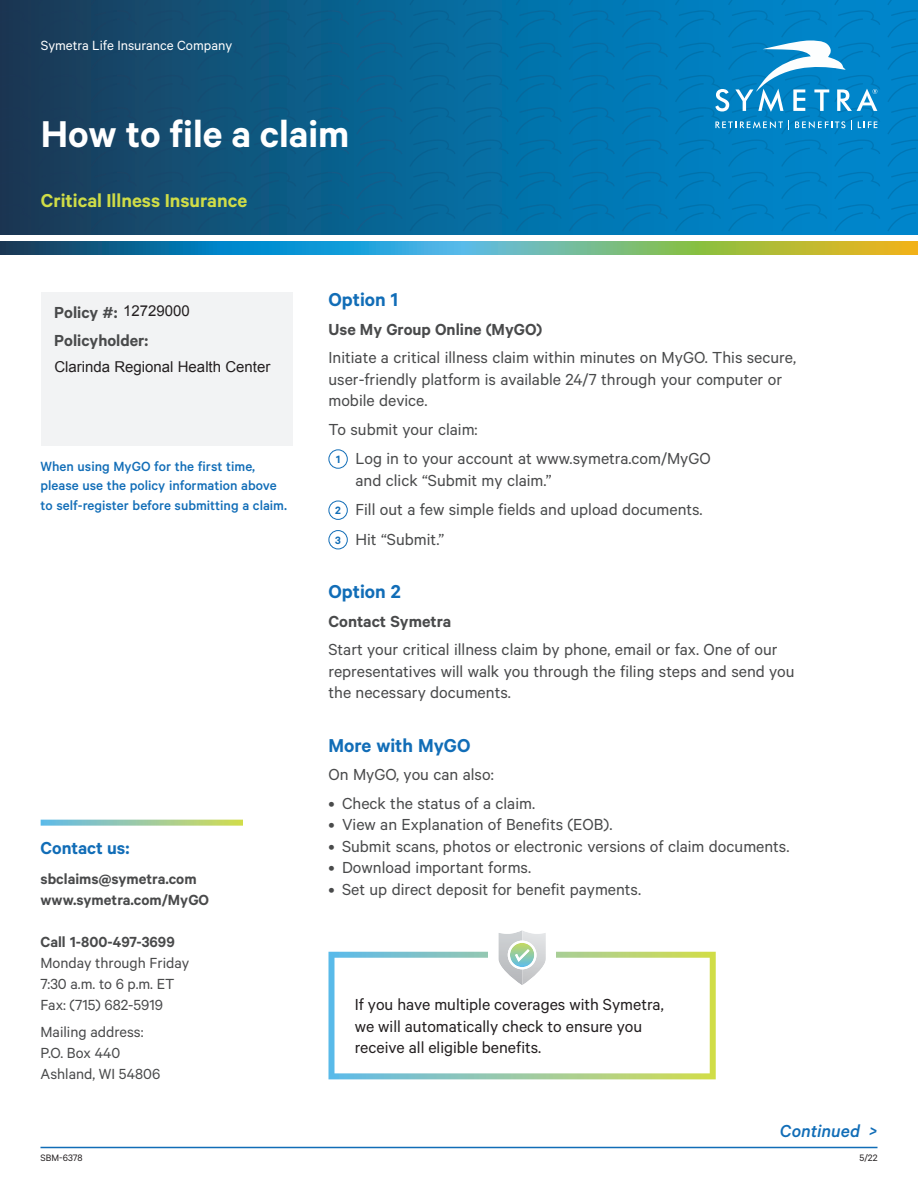
<style>
.page{position:relative;width:918px;height:1188px;background:#fff}
.page>*{position:absolute;margin:0;border:0;box-sizing:border-box;transform-origin:0 0}
.t1{font:600 42px "Calibre";color:#fff}
.t2{font:600 21px "Calibre";color:#116db7}
.t3{font:600 21px "Calibre";color:#d0dd47}
.t4{font:600 19.5px "Calibre";color:#116db7}
.t5{font:italic 500 19.5px "Calibre";color:#116db7}
.t6{font:18px/21.6px "Calibre";color:#494a4b}
.t7{font:18px/21.6px "Calibre";color:#231f20}
.t8{font:600 18px/28.3px "Calibre";color:#494a4b}
.t9{font:16.5px/21px "Calibre";color:#494a4b}
.t10{font:600 16.5px/21px "Calibre";color:#494a4b}
.t11{font:500 15px/19.5px "Calibre";color:#116db7}
.t12{font:15px "Arial";color:#231f20}
.t13{font:15px "Calibre";color:#fff}
.t14{font:10.5px "Calibre";color:#231f20}
.s1{font-weight:600;font-size:12px;color:#116db7}
</style>
<div class="page">
<div style="left:0;top:0;width:918px;height:244px;background:linear-gradient(to right,#173f5a,#0091db)"></div>
<svg style="left:0;top:107px;width:31px;height:15px"></svg>
<svg style="left:0;top:75px;width:31px;height:14px"></svg>
<div style="left:38px;top:43px;width:46px;height:91px;background:#193d5b"></div>
<div style="left:91px;top:43px;width:46px;height:91px;background:#164466"></div>
<div style="left:144px;top:43px;width:46px;height:91px;background:#164c70"></div>
<div style="left:197px;top:43px;width:46px;height:91px;background:#115379"></div>
<div style="left:250px;top:43px;width:46px;height:91px;background:#0d5a82"></div>
<div style="left:303px;top:43px;width:46px;height:91px;background:#085f8b"></div>
<div style="left:356px;top:43px;width:46px;height:91px;background:#076594"></div>
<div style="left:409px;top:43px;width:46px;height:91px;background:#076a9c"></div>
<div style="left:463px;top:43px;width:46px;height:91px;background:#076fa4"></div>
<svg style="left:516px;top:43px;width:46px;height:91px;background:#0073ab"></svg>
<svg style="left:569px;top:43px;width:46px;height:91px;background:#0076b2"></svg>
<svg style="left:622px;top:43px;width:46px;height:91px;background:#0079b7"></svg>
<svg style="left:887px;top:43px;width:31px;height:91px;background:#0083c9"></svg>
<svg style="left:0;top:43px;width:31px;height:14px"></svg>
<svg style="left:0;top:10px;width:31px;height:15px"></svg>
<div style="left:38px;top:0;width:46px;height:37px;background:#193d5b"></div>
<div style="left:91px;top:0;width:46px;height:37px;background:#164466"></div>
<div style="left:144px;top:0;width:46px;height:37px;background:#164c70"></div>
<div style="left:197px;top:0;width:46px;height:37px;background:#115379"></div>
<div style="left:250px;top:0;width:46px;height:37px;background:#0d5a82"></div>
<div style="left:303px;top:0;width:46px;height:37px;background:#085f8b"></div>
<div style="left:356px;top:0;width:46px;height:37px;background:#076594"></div>
<div style="left:409px;top:0;width:46px;height:37px;background:#076a9c"></div>
<div style="left:463px;top:0;width:46px;height:37px;background:#076fa4"></div>
<div style="left:516px;top:0;width:46px;height:37px;background:#0074ac"></div>
<svg style="left:569px;top:0;width:46px;height:37px;background:#0076b2"></svg>
<svg style="left:622px;top:0;width:46px;height:37px;background:#007ab8"></svg>
<svg style="left:887px;top:0;width:31px;height:37px"></svg>
<svg style="left:0;top:204px;width:31px;height:15px"></svg>
<svg style="left:0;top:172px;width:31px;height:14px"></svg>
<div style="left:38px;top:140px;width:46px;height:95px;background:#193d5b"></div>
<div style="left:91px;top:140px;width:46px;height:95px;background:#164466"></div>
<div style="left:144px;top:140px;width:46px;height:95px;background:#164c70"></div>
<div style="left:197px;top:140px;width:46px;height:95px;background:#115379"></div>
<div style="left:250px;top:140px;width:46px;height:95px;background:#0d5a82"></div>
<div style="left:303px;top:140px;width:46px;height:95px;background:#085f8b"></div>
<div style="left:356px;top:140px;width:46px;height:95px;background:#076594"></div>
<div style="left:409px;top:140px;width:46px;height:95px;background:#076a9c"></div>
<div style="left:463px;top:140px;width:46px;height:95px;background:#076fa4"></div>
<svg style="left:516px;top:140px;width:46px;height:95px;background:#0073ab"></svg>
<svg style="left:569px;top:140px;width:46px;height:95px;background:#0076b2"></svg>
<svg style="left:622px;top:140px;width:46px;height:95px;background:#0079b8"></svg>
<svg style="left:675px;top:140px;width:46px;height:95px;background:#007dbd"></svg>
<svg style="left:728px;top:140px;width:46px;height:95px;background:#0080c2"></svg>
<svg style="left:781px;top:140px;width:46px;height:95px;background:#0082c5"></svg>
<svg style="left:834px;top:140px;width:46px;height:95px;background:#0083c8"></svg>
<svg style="left:887px;top:140px;width:31px;height:95px;background:#0083c9"></svg>
<svg style="left:0;top:140px;width:31px;height:14px"></svg>
<div style="left:0;top:235px;width:918px;height:6px;background:#fff"></div>
<svg style="left:0;top:241px;width:918px;height:14px;background:#569c8c"></svg>
<svg style="left:675px;top:0;width:205px;height:134px;background:#188dc9"></svg>
<svg style="left:41px;top:820px;width:202px;height:6px"></svg>
<div style="left:41px;top:293px;width:252px;height:153px;background:#f2f3f4"></div>
<div style="left:329px;top:449px;width:19px;height:20px;border:1px solid #116db7;border-radius:50%"></div>
<div style="left:329px;top:501px;width:19px;height:19px;border:1px solid #116db7;border-radius:50%"></div>
<div style="left:329px;top:530px;width:19px;height:19px;border:1px solid #116db7;border-radius:50%"></div>
<svg style="left:328px;top:952px;width:388px;height:127px"></svg>
<div style="left:488px;top:927px;width:68px;height:61px;background:#fff"></div>
<img style="left:498px;top:930px;width:48px;height:55px">
<img style="left:510px;top:943px;width:24px;height:24px">
<hr style="left:40px;top:1147px;width:838px;height:1px;background:#116db7">
<p class="t13" style="left:41px;top:40px;width:193px">Symetra Life Insurance Company</p>
<h1 class="t1" style="left:41px;top:119px;width:310px">How to file a claim</h1>
<p class="t3" style="left:41px;top:193px;width:208px">Critical Illness Insurance</p>
<p class="t12" style="left:123px;top:303px;width:68px">12729000</p>
<p class="t8" style="left:54px;top:299px;width:96px">Policy #:<br>Policyholder:</p>
<p class="t12" style="left:54px;top:359px;width:217px">Clarinda Regional Health Center</p>
<p class="t11" style="left:41px;top:456px;width:248px">When using MyGO for the first time, please use the policy information above to self-register before submitting a claim.</p>
<p class="t4" style="left:41px;top:841px;width:91px">Contact us:</p>
<p class="t10" style="left:41px;top:869px;width:170px">sbclaims@symetra.com www.symetra.com/MyGO</p>
<p class="t10" style="left:41px;top:932px;width:136px">Call 1-800-497-3699</p>
<p class="t9" style="left:41px;top:953px;width:150px">Monday through Friday<br>7:30 a.m. to 6 p.m. ET<br>Fax: (715) 682-5919</p>
<p class="t9" style="left:41px;top:1023px;width:121px">Mailing address:<br>P.O. Box 440<br>Ashland, WI 54806</p>
<p class="t2" style="left:329px;top:293px;width:71px">Option 1</p>
<p class="t8" style="left:329px;top:316px;width:215px">Use My Group Online (MyGO)</p>
<p class="t6" style="left:329px;top:348px;width:469px">Initiate a critical illness claim within minutes on MyGO. This secure, user-friendly platform is available 24/7 through your computer or mobile device.</p>
<p class="t6" style="left:336px;top:415px;width:376px;line-height:29.5px;text-indent:-8px">To submit your claim:<br><span class="s1">1</span> Log in to your account at www.symetra.com/MyGO</p>
<p class="t6" style="left:335px;top:467px;width:369px;line-height:29.5px;text-indent:20px">and click “Submit my claim.”<br><span class="s1">2</span> Fill out a few simple fields and upload documents.<br><span class="s1">3</span> Hit “Submit.”</p>
<p class="t2" style="left:329px;top:585px;width:74px">Option 2</p>
<p class="t8" style="left:329px;top:608px;width:124px">Contact Symetra</p>
<p class="t6" style="left:329px;top:640px;width:468px">Start your critical illness claim by phone, email or fax. One of our representatives will walk you through the filing steps and send you the necessary documents.</p>
<p class="t2" style="left:329px;top:738px;width:143px">More with MyGO</p>
<p class="t6" style="left:329px;top:765px;width:167px">On MyGO, you can also:</p>
<p class="t6" style="left:329px;top:793px;width:208px">• Check the status of a claim.</p>
<p class="t6" style="left:329px;top:815px;width:285px">• View an Explanation of Benefits (EOB).</p>
<p class="t6" style="left:329px;top:837px;width:463px">• Submit scans, photos or electronic versions of claim documents.</p>
<p class="t6" style="left:329px;top:858px;width:204px">• Download important forms.</p>
<p class="t6" style="left:329px;top:880px;width:314px">• Set up direct deposit for benefit payments.</p>
<p class="t7" style="left:355px;top:995px;width:311px">If you have multiple coverages with Symetra, we will automatically check to ensure you receive all eligible benefits.</p>
<p class="t5" style="left:780px;top:1119px;width:99px">Continued &gt;</p>
<p class="t14" style="left:41px;top:1154px;width:44px">SBM-6378</p>
<p class="t14" style="left:860px;top:1154px;width:19px">5/22</p>
</div>
